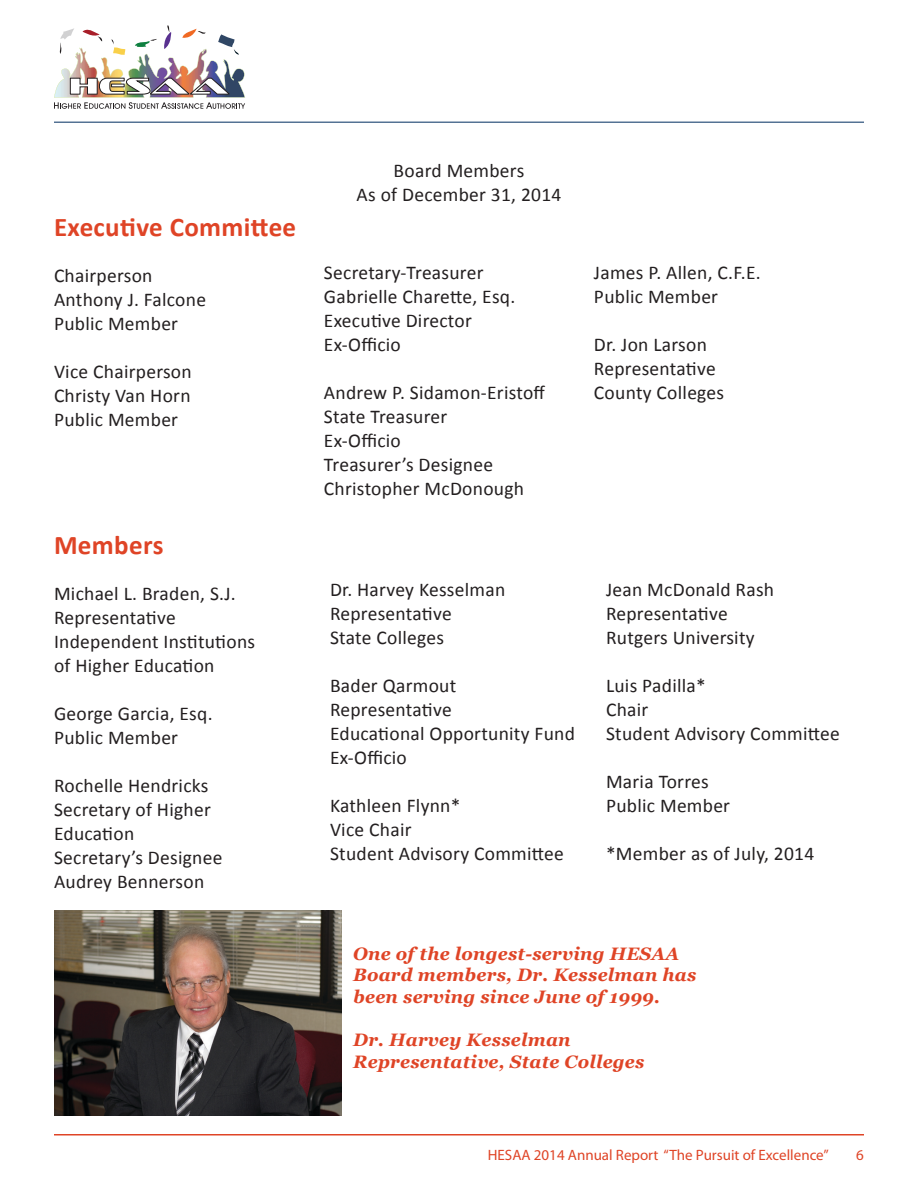
<style>
.page{position:relative;width:918px;height:1188px;background:#fff}
.page>*{position:absolute;margin:0;border:0;box-sizing:border-box;transform-origin:0 0}
.t1{font:700 27px "Calibri";letter-spacing:.015em;color:#df4426}
.t2{font:19.5px/24px "Calibri";letter-spacing:.015em;color:#231f20}
.t3{font:italic 700 18px/21.6px "Georgia";letter-spacing:.015em;color:#df4426}
.t4{font:15px "Myriad Pro";color:#df4426}
</style>
<div class="page">
<hr style="left:54px;top:1134px;width:810px;height:2px;background:#df4426">
<hr style="left:54px;top:122px;width:810px;height:1px;background:#547294">
<svg style="left:54px;top:25px;width:191px;height:84px"></svg>
<img style="left:55px;top:910px;width:287px;height:205px">
<h1 class="t1" style="left:54px;top:210px;width:244px">Executive Committee</h1>
<p class="t2" style="left:54px;top:263px;width:154px">Chairperson<br>Anthony J. Falcone<br>Public Member</p>
<p class="t2" style="left:54px;top:359px;width:139px;text-align:justify">Vice Chairperson Christy Van Horn Public Member</p>
<h1 class="t1" style="left:54px;top:528px;width:111px">Members</h1>
<p class="t2" style="left:54px;top:582px;width:203px">Michael L. Braden, S.J.<br>Representative<br>Independent Institutions of Higher Education</p>
<p class="t2" style="left:54px;top:702px;width:160px">George Garcia, Esq.<br>Public Member</p>
<p class="t2" style="left:54px;top:774px;width:170px">Rochelle Hendricks<br>Secretary of Higher<br>Education<br>Secretary’s Designee<br>Audrey Bennerson</p>
<p class="t2" style="left:357px;top:158px;width:206px;text-align:center">Board Members<br>As of December 31, 2014</p>
<p class="t2" style="left:324px;top:260px;width:193px">Secretary-Treasurer<br>Gabrielle Charette, Esq.<br>Executive Director<br>Ex-Officio</p>
<p class="t2" style="left:324px;top:380px;width:223px">Andrew P. Sidamon-Eristoff<br>State Treasurer<br>Ex-Officio<br>Treasurer’s Designee<br>Christopher McDonough</p>
<p class="t2" style="left:594px;top:260px;width:168px">James P. Allen, C.F.E.<br>Public Member</p>
<p class="t2" style="left:594px;top:332px;width:132px">Dr. Jon Larson<br>Representative<br>County Colleges</p>
<p class="t2" style="left:330px;top:578px;width:177px">Dr. Harvey Kesselman<br>Representative<br>State Colleges</p>
<p class="t2" style="left:330px;top:674px;width:247px">Bader Qarmout<br>Representative<br>Educational Opportunity Fund<br>Ex-Officio</p>
<p class="t2" style="left:330px;top:794px;width:235px">Kathleen Flynn*<br>Vice Chair<br>Student Advisory Committee</p>
<p class="t2" style="left:606px;top:578px;width:170px">Jean McDonald Rash<br>Representative<br>Rutgers University</p>
<p class="t2" style="left:606px;top:674px;width:235px">Luis Padilla*<br>Chair<br>Student Advisory Committee</p>
<p class="t2" style="left:606px;top:770px;width:126px">Maria Torres<br>Public Member</p>
<p class="t2" style="left:606px;top:842px;width:210px">*Member as of July, 2014</p>
<p class="t3" style="left:353px;top:943px;width:345px">One of the longest-serving HESAA<br>Board members, Dr. Kesselman has been serving since June of 1999.</p>
<p class="t3" style="left:353px;top:1029px;width:293px">Dr. Harvey Kesselman<br>Representative, State Colleges</p>
<p class="t4" style="left:488px;top:1146px;width:342px">HESAA 2014 Annual Report “The Pursuit of Excellence”</p>
<p class="t4" style="left:856px;top:1146px;width:9px">6</p>
</div>
